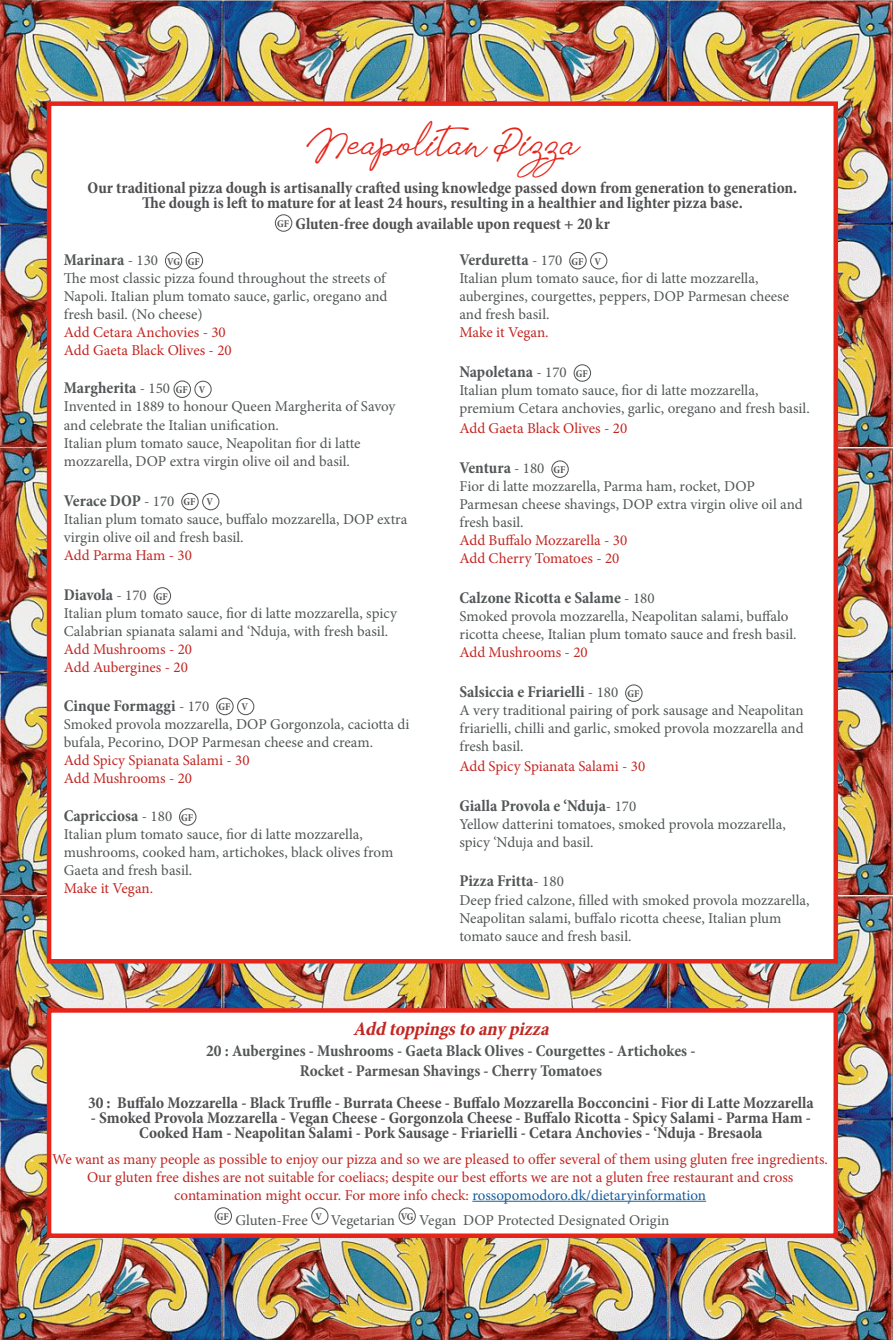
<style>
.page{position:relative;width:893px;height:1340px;background:#fff}
.page>*{position:absolute;margin:0;border:0;box-sizing:border-box;transform-origin:0 0}
.t1{font:27px "Tomatoes";color:#e72419}
.t2{font:italic 700 condensed 19.5px "Minion Pro";color:#c22622}
.Normal2{font:700 condensed 16.5px/15px "Minion Pro";color:#4e4f51;text-align:center}
.t3{font:700 condensed 16.5px "Minion Pro";color:#525657}
.t4{font:15px/18px "Minion Pro";letter-spacing:-.005em;color:#525657}
.t5{font:15px/18px "Minion Pro";letter-spacing:-.005em;color:#c22622;text-align:center}
.t6{font:700 condensed 10.5px "Minion Pro";color:#525657}
.t7{font:700 condensed 10.35px "Minion Pro";color:#525657}
.s1{font-weight:400;font-stretch:normal;font-size:15px}
.s2{color:#175d9e}
</style>
<div class="page">
<img style="left:0;top:0;width:893px;height:1339px">
<div style="left:47px;top:101px;width:791px;height:862px;background:#fff;border:4px solid #e72419"></div>
<div style="left:47px;top:1008px;width:791px;height:229px;background:#fff;border:4px solid #e72419"></div>
<hr style="left:472px;top:1200px;width:234px;height:1px;background:#175d9e">
<div style="left:214px;top:1207px;width:18px;height:17px;border:1px solid #555;border-radius:50%"></div>
<div style="left:311px;top:1207px;width:17px;height:17px;border:1px solid #555;border-radius:50%"></div>
<div style="left:398px;top:1207px;width:18px;height:17px;border:1px solid #555;border-radius:50%"></div>
<div style="left:165px;top:252px;width:17px;height:17px;border:1px solid #555;border-radius:50%"></div>
<div style="left:186px;top:252px;width:17px;height:17px;border:1px solid #555;border-radius:50%"></div>
<div style="left:173px;top:380px;width:18px;height:18px;border:1px solid #555;border-radius:50%"></div>
<div style="left:194px;top:381px;width:18px;height:17px;border:1px solid #555;border-radius:50%"></div>
<div style="left:181px;top:493px;width:18px;height:17px;border:1px solid #555;border-radius:50%"></div>
<div style="left:202px;top:493px;width:17px;height:17px;border:1px solid #555;border-radius:50%"></div>
<div style="left:154px;top:587px;width:17px;height:17px;border:1px solid #555;border-radius:50%"></div>
<div style="left:216px;top:697px;width:18px;height:18px;border:1px solid #555;border-radius:50%"></div>
<div style="left:237px;top:698px;width:17px;height:17px;border:1px solid #555;border-radius:50%"></div>
<div style="left:179px;top:808px;width:17px;height:17px;border:1px solid #555;border-radius:50%"></div>
<div style="left:569px;top:252px;width:18px;height:17px;border:1px solid #555;border-radius:50%"></div>
<div style="left:590px;top:252px;width:17px;height:17px;border:1px solid #555;border-radius:50%"></div>
<div style="left:574px;top:364px;width:17px;height:18px;border:1px solid #555;border-radius:50%"></div>
<div style="left:551px;top:460px;width:18px;height:18px;border:1px solid #555;border-radius:50%"></div>
<div style="left:625px;top:684px;width:18px;height:18px;border:1px solid #555;border-radius:50%"></div>
<div style="left:275px;top:214px;width:17px;height:18px;border:1px solid #555;border-radius:50%"></div>
<p class="t1" style="left:307px;top:130px;width:271px">Neapolitan Pizza</p>
<p class="Normal2" style="left:87px;top:180px;width:711px">Our traditional pizza dough is artisanally crafted using knowledge passed down from generation to generation.</p>
<p class="Normal2" style="left:142px;top:195px;width:602px">The dough is left to mature for at least 24 hours, resulting in a healthier and lighter pizza base.</p>
<p class="t6" style="left:277px;top:216px;width:13px">GF</p>
<p class="Normal2" style="left:296px;top:216px;width:316px">Gluten-free dough available upon request + 20 kr</p>
<p class="t3" style="left:64px;top:248px;width:96px">Marinara <span class="s1">- 130</span></p>
<p class="t7" style="left:167px;top:254px;width:14px">VG</p>
<p class="t6" style="left:188px;top:254px;width:13px">GF</p>
<p class="t4" style="left:64px;top:269px;width:325px">The most classic pizza found throughout the streets of<br>Napoli. Italian plum tomato sauce, garlic, oregano and fresh basil. (No cheese)</p>
<p class="t5" style="left:64px;top:323px;width:163px">Add Cetara Anchovies - 30</p>
<p class="t5" style="left:64px;top:341px;width:169px">Add Gaeta Black Olives - 20</p>
<p class="t3" style="left:64px;top:377px;width:108px">Margherita <span class="s1">- 150</span></p>
<p class="t6" style="left:176px;top:382px;width:13px">GF</p>
<p class="t7" style="left:199px;top:382px;width:8px">V</p>
<p class="t4" style="left:64px;top:398px;width:333px">Invented in 1889 to honour Queen Margherita of Savoy and celebrate the Italian unification.</p>
<p class="t4" style="left:64px;top:434px;width:298px">Italian plum tomato sauce, Neapolitan fior di latte mozzarella, DOP extra virgin olive oil and basil.</p>
<p class="t3" style="left:64px;top:489px;width:112px">Verace DOP <span class="s1">- 170</span></p>
<p class="t6" style="left:184px;top:495px;width:13px">GF</p>
<p class="t7" style="left:206px;top:495px;width:8px">V</p>
<p class="t4" style="left:64px;top:510px;width:345px">Italian plum tomato sauce, buffalo mozzarella, DOP extra virgin olive oil and fresh basil.</p>
<p class="t5" style="left:64px;top:546px;width:130px">Add Parma Ham - 30</p>
<p class="t3" style="left:64px;top:583px;width:84px">Diavola <span class="s1">- 170</span></p>
<p class="t6" style="left:156px;top:589px;width:13px">GF</p>
<p class="t4" style="left:64px;top:604px;width:335px">Italian plum tomato sauce, fior di latte mozzarella, spicy<br>Calabrian spianata salami and ‘Nduja, with fresh basil.</p>
<p class="t5" style="left:64px;top:640px;width:130px">Add Mushrooms - 20</p>
<p class="t5" style="left:64px;top:658px;width:126px">Add Aubergines - 20</p>
<p class="t3" style="left:64px;top:694px;width:147px">Cinque Formaggi <span class="s1">- 170</span></p>
<p class="t6" style="left:218px;top:699px;width:13px">GF</p>
<p class="t7" style="left:241px;top:700px;width:8px">V</p>
<p class="t4" style="left:64px;top:715px;width:347px">Smoked provola mozzarella, DOP Gorgonzola, caciotta di bufala, Pecorino, DOP Parmesan cheese and cream.</p>
<p class="t5" style="left:64px;top:751px;width:187px">Add Spicy Spianata Salami - 30</p>
<p class="t5" style="left:64px;top:769px;width:130px">Add Mushrooms - 20</p>
<p class="t3" style="left:64px;top:804px;width:110px">Capricciosa <span class="s1">- 180</span></p>
<p class="t6" style="left:181px;top:810px;width:13px">GF</p>
<p class="t4" style="left:64px;top:825px;width:331px">Italian plum tomato sauce, fior di latte mozzarella, mushrooms, cooked ham, artichokes, black olives from<br>Gaeta and fresh basil.</p>
<p class="t5" style="left:64px;top:879px;width:91px">Make it Vegan.</p>
<p class="t3" style="left:459px;top:248px;width:104px">Verduretta <span class="s1">- 170</span></p>
<p class="t6" style="left:571px;top:254px;width:13px">GF</p>
<p class="t7" style="left:594px;top:254px;width:8px">V</p>
<p class="t4" style="left:459px;top:269px;width:331px">Italian plum tomato sauce, fior di latte mozzarella, aubergines, courgettes, peppers, DOP Parmesan cheese and fresh basil.</p>
<p class="t5" style="left:459px;top:323px;width:91px">Make it Vegan.</p>
<p class="t3" style="left:459px;top:360px;width:109px">Napoletana <span class="s1">- 170</span></p>
<p class="t6" style="left:576px;top:366px;width:13px">GF</p>
<p class="t4" style="left:459px;top:381px;width:352px">Italian plum tomato sauce, fior di latte mozzarella, premium Cetara anchovies, garlic, oregano and fresh basil.</p>
<p class="t5" style="left:459px;top:419px;width:169px">Add Gaeta Black Olives - 20</p>
<p class="t3" style="left:459px;top:457px;width:87px">Ventura <span class="s1">- 180</span></p>
<p class="t6" style="left:554px;top:462px;width:13px">GF</p>
<p class="t4" style="left:459px;top:477px;width:345px">Fior di latte mozzarella, Parma ham, rocket, DOP<br>Parmesan cheese shavings, DOP extra virgin olive oil and fresh basil.</p>
<p class="t5" style="left:459px;top:531px;width:169px">Add Buffalo Mozzarella - 30</p>
<p class="t5" style="left:459px;top:549px;width:162px">Add Cherry Tomatoes - 20</p>
<p class="t3" style="left:459px;top:586px;width:197px">Calzone Ricotta e Salame <span class="s1">- 180</span></p>
<p class="t4" style="left:459px;top:607px;width:339px">Smoked provola mozzarella, Neapolitan salami, buffalo ricotta cheese, Italian plum tomato sauce and fresh basil.</p>
<p class="t5" style="left:459px;top:643px;width:130px">Add Mushrooms - 20</p>
<p class="t3" style="left:459px;top:680px;width:160px">Salsiccia e Friarielli <span class="s1">- 180</span></p>
<p class="t6" style="left:627px;top:686px;width:13px">GF</p>
<p class="t4" style="left:459px;top:701px;width:346px;text-align:justify">A very traditional pairing of pork sausage and Neapolitan friarielli, chilli and garlic, smoked provola mozzarella and fresh basil.</p>
<p class="t5" style="left:459px;top:757px;width:187px">Add Spicy Spianata Salami - 30</p>
<p class="t3" style="left:459px;top:794px;width:178px">Gialla Provola e ‘Nduja<span class="s1">- 170</span></p>
<p class="t4" style="left:459px;top:815px;width:328px">Yellow datterini tomatoes, smoked provola mozzarella, spicy ‘Nduja and basil.</p>
<p class="t3" style="left:459px;top:869px;width:106px">Pizza Fritta<span class="s1">- 180</span></p>
<p class="t4" style="left:459px;top:890px;width:352px">Deep fried calzone, filled with smoked provola mozzarella,<br>Neapolitan salami, buffalo ricotta cheese, Italian plum tomato sauce and fresh basil.</p>
<p class="t2" style="left:353px;top:1015px;width:203px">Addtoppingstoanypizza</p>
<p class="t3" style="left:206px;top:1039px;width:491px">20 : Aubergines - Mushrooms - Gaeta Black Olives - Courgettes - Artichokes -</p>
<p class="t3" style="left:300px;top:1059px;width:304px">Rocket - Parmesan Shavings - Cherry Tomatoes</p>
<p class="Normal2" style="left:88px;top:1094px;width:727px">30 : Buffalo Mozzarella - Black Truffle - Burrata Cheese - Buffalo Mozzarella Bocconcini - Fior di Latte Mozzarella</p>
<p class="Normal2" style="left:91px;top:1109px;width:722px">- Smoked Provola Mozzarella - Vegan Cheese - Gorgonzola Cheese - Buffalo Ricotta - Spicy Salami - Parma Ham -<br>Cooked Ham - Neapolitan Salami - Pork Sausage - Friarielli - Cetara Anchovies - ‘Nduja - Bresaola</p>
<p class="t5" style="left:52px;top:1149px;width:777px">We want as many people as possible to enjoy our pizza and so we are pleased to offer several of them using gluten free ingredients.<br>Our gluten free dishes are not suitable for coeliacs; despite our best efforts we are not a gluten free restaurant and cross</p>
<p class="t5" style="left:174px;top:1185px;width:533px">contamination might occur. For more info check: <span class="s2">rossopomodoro.dk/dietaryinformation</span></p>
<p class="t6" style="left:217px;top:1209px;width:13px">GF</p>
<p class="t4" style="left:235px;top:1210px;width:74px">Gluten-Free</p>
<p class="t7" style="left:315px;top:1209px;width:8px">V</p>
<p class="t4" style="left:331px;top:1210px;width:66px">Vegetarian</p>
<p class="t7" style="left:401px;top:1209px;width:14px">VG</p>
<p class="t4" style="left:419px;top:1210px;width:252px">Vegan DOP Protected Designated Origin</p>
</div>
